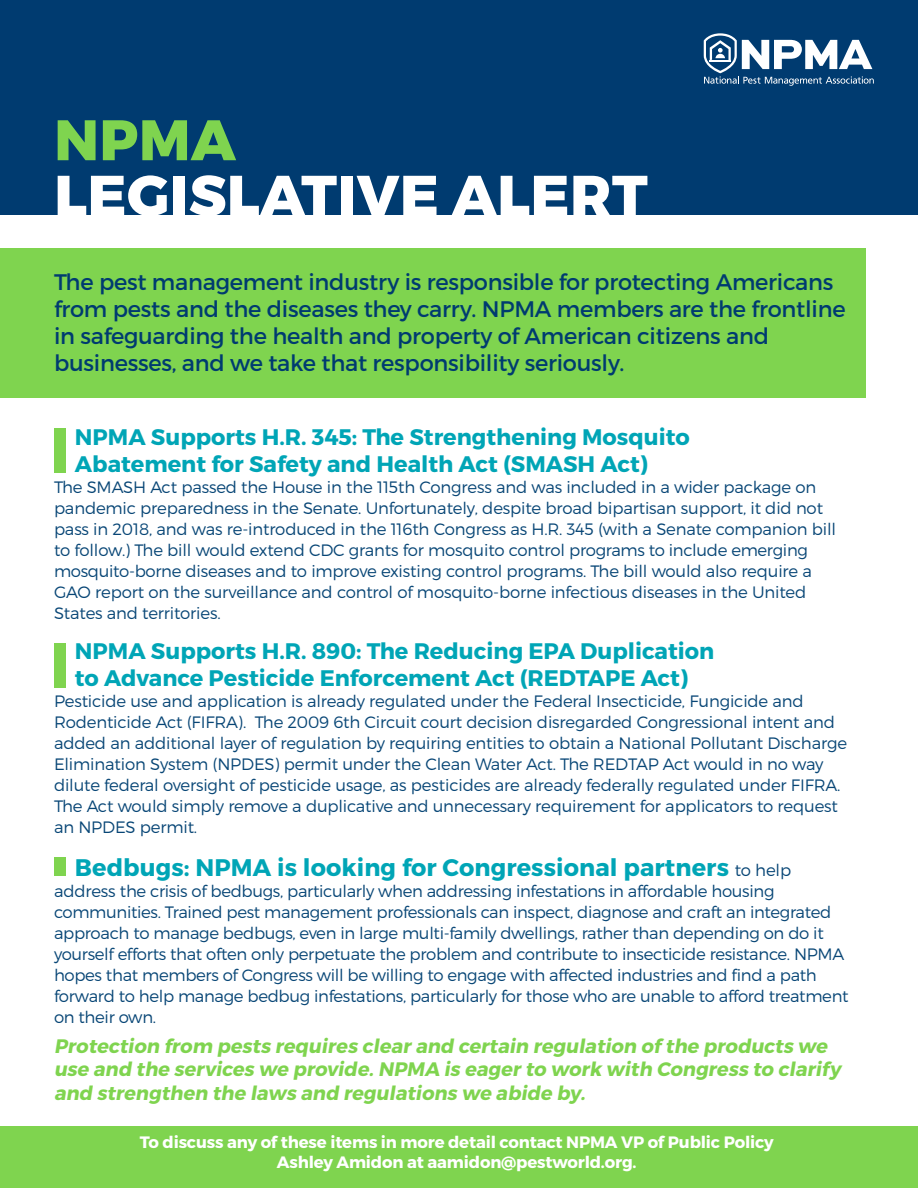
<style>
.page{position:relative;width:918px;height:1188px;background:#fff}
.page>*{position:absolute;margin:0;border:0;box-sizing:border-box;transform-origin:0 0}
.t1{font:800 57px/55.5px "Montserrat";letter-spacing:.01em;color:#fff}
.t2{font:700 24px "Montserrat";letter-spacing:.005em;color:#00a5b6}
.t3{font:22.5px/27px "Montserrat";letter-spacing:-.01em;color:#003b70}
.t4{font:700 22.5px/27px "Montserrat";color:#00a5b6}
.t5{font:italic 700 19.5px/23.4px "Montserrat";color:#7fd44f}
.t6{font:300 16.5px/21px "Montserrat";letter-spacing:-.01em;color:#084676}
.t7{font:700 16.5px/19.8px "Montserrat";letter-spacing:-.01em;color:#fff;text-align:center}
.s1{color:#7fd44f}
.s2{font-weight:300;font-size:16.5px;color:#084676}
</style>
<div class="page">
<div style="left:0;top:248px;width:865px;height:149px;background:#7fd44f"></div>
<div style="left:0;top:0;width:918px;height:214px;background:#003b70"></div>
<svg style="left:704px;top:33px;width:170px;height:53px"></svg>
<div style="left:0;top:1126px;width:918px;height:62px;background:#7fd44f"></div>
<div style="left:54px;top:428px;width:12px;height:44px;background:#7fd44f"></div>
<div style="left:54px;top:643px;width:12px;height:44px;background:#7fd44f"></div>
<div style="left:54px;top:857px;width:12px;height:19px;background:#7fd44f"></div>
<p class="t1" style="left:54px;top:114px;width:595px"><span class="s1">NPMA<br></span>LEGISLATIVE ALERT</p>
<p class="t3" style="left:54px;top:268px;width:793px">The pest management industry is responsible for protecting Americans from pests and the diseases they carry. NPMA members are the frontline in safeguarding the health and property of American citizens and businesses, and we take that responsibility seriously.</p>
<p class="t4" style="left:75px;top:424px;width:616px">NPMA Supports H.R. 345: The Strengthening Mosquito<br>Abatement for Safety and Health Act (SMASH Act)</p>
<p class="t6" style="left:54px;top:476px;width:784px">The SMASH Act passed the House in the 115th Congress and was included in a wider package on pandemic preparedness in the Senate. Unfortunately, despite broad bipartisan support, it did not pass in 2018, and was re-introduced in the 116th Congress as H.R. 345 (with a Senate companion bill to follow.) The bill would extend CDC grants for mosquito control programs to include emerging mosquito-borne diseases and to improve existing control programs. The bill would also require a GAO report on the surveillance and control of mosquito-borne infectious diseases in the United States and territories.</p>
<p class="t4" style="left:75px;top:638px;width:641px">NPMA Supports H.R. 890: The Reducing EPA Duplication to Advance Pesticide Enforcement Act (REDTAPE Act)</p>
<p class="t6" style="left:54px;top:691px;width:795px">Pesticide use and application is already regulated under the Federal Insecticide, Fungicide and Rodenticide Act (FIFRA). The 2009 6th Circuit court decision disregarded Congressional intent and added an additional layer of regulation by requiring entities to obtain a National Pollutant Discharge Elimination System (NPDES) permit under the Clean Water Act. The REDTAP Act would in no way dilute federal oversight of pesticide usage, as pesticides are already federally regulated under FIFRA.<br>The Act would simply remove a duplicative and unnecessary requirement for applicators to request an NPDES permit.</p>
<p class="t2" style="left:75px;top:852px;width:718px">Bedbugs: NPMA is looking for Congressional partners <span class="s2">to help</span></p>
<p class="t6" style="left:54px;top:880px;width:796px">address the crisis of bedbugs, particularly when addressing infestations in affordable housing communities. Trained pest management professionals can inspect, diagnose and craft an integrated approach to manage bedbugs, even in large multi-family dwellings, rather than depending on do it yourself efforts that often only perpetuate the problem and contribute to insecticide resistance. NPMA hopes that members of Congress will be willing to engage with affected industries and find a path forward to help manage bedbug infestations, particularly for those who are unable to afford treatment on their own.</p>
<p class="t5" style="left:54px;top:1034px;width:788px">Protection from pests requires clear and certain regulation of the products we use and the services we provide.NPMA is eager to work with Congress to clarify and strengthen the laws and regulations we abide by.</p>
<p class="t7" style="left:140px;top:1133px;width:636px">To discuss any of these items in more detail contact NPMA VP of Public Policy<br>Ashley Amidon at aamidon@pestworld.org.</p>
</div>
